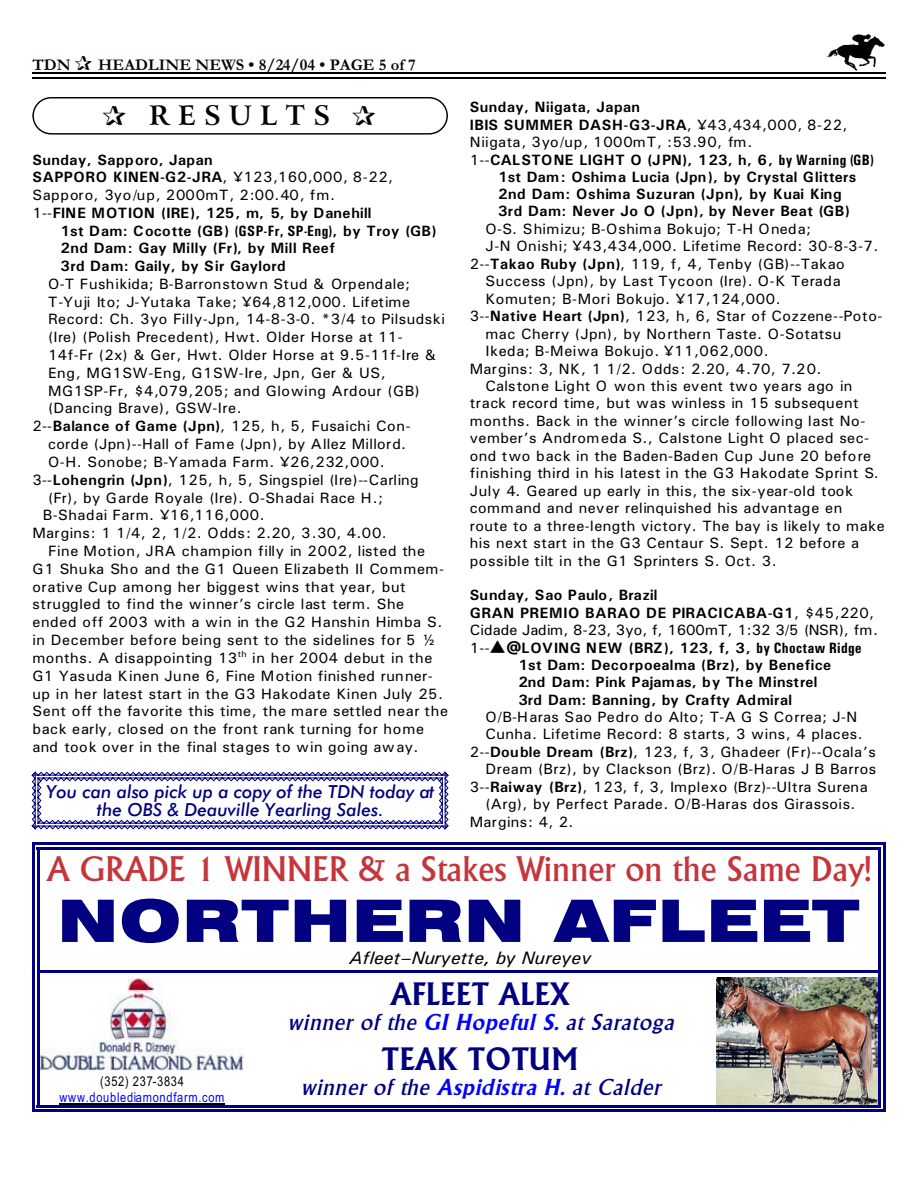
<style>
.page{position:relative;width:918px;height:1188px;background:#fff}
.page>*{position:absolute;margin:0;border:0;box-sizing:border-box;transform-origin:0 0}
.t1{font:58.5px "Swis 721 Blk Ex BT";letter-spacing:.025em;color:#000080}
.t2{font:34.5px "Alberta";letter-spacing:.005em;color:#c4363b}
.t3{font:700 31.35px "Alberta";letter-spacing:.025em;color:#000080}
.t4{font:700 27px "Arrus BT";letter-spacing:.295em;color:#000}
.t5{font:italic 22.35px "Alberta";letter-spacing:.03em;color:#000080}
.t6{font:italic 18px/18.1px "Futura Md BT";color:#000080;text-align:center}
.t7{font:italic 18px "Univers";letter-spacing:.005em;color:#000}
.t8{font:700 16.5px "Garamond";letter-spacing:.005em;color:#0f0000}
.t9{font:15px "Univers";letter-spacing:.035em;color:#000}
.t10{font:700 15px/17.9px "Univers";letter-spacing:.03em;color:#000}
.t11{font:15px "Univers";letter-spacing:.06em;color:#000}
.t12{font:700 15px "Univers";letter-spacing:.01em;color:#000}
.t13{font:15px "Univers";color:#000}
.t14{font:15px "Univers";letter-spacing:.005em;color:#000}
.t15{font:15px "Univers";letter-spacing:.01em;color:#000}
.t16{font:13.5px "Arial Narrow";letter-spacing:.055em;color:#00f}
.t17{font:13.5px "Arial Narrow";letter-spacing:.055em;color:#000}
.s1{color:#001400}
.s2{font-weight:400}
.s3{font-family:"Univers Condensed"}
.s4{font-weight:700}
.s5{font-weight:700;color:#00f}
</style>
<div class="page">
<img style="left:826px;top:34px;width:59px;height:36px">
<hr style="left:32px;top:72px;width:853px;height:1px;background:#000">
<hr style="left:32px;top:77px;width:853px;height:2px;background:#000">
<img style="left:40px;top:979px;width:204px;height:91px">
<hr style="left:60px;top:1103px;width:165px;height:1px;background:#000">
<img style="left:716px;top:978px;width:162px;height:127px">
<hr style="left:40px;top:971px;width:838px;height:2px;background:#000080">
<hr style="left:37px;top:847px;width:2px;height:261px;background:#000080">
<hr style="left:878px;top:847px;width:3px;height:261px;background:#000080">
<hr style="left:37px;top:847px;width:844px;height:2px;background:#000080">
<hr style="left:37px;top:1105px;width:844px;height:3px;background:#000080">
<hr style="left:32px;top:842px;width:3px;height:270px;background:#000080">
<hr style="left:883px;top:842px;width:2px;height:270px;background:#000080">
<hr style="left:32px;top:842px;width:853px;height:3px;background:#000080">
<hr style="left:32px;top:1110px;width:853px;height:2px;background:#000080">
<div style="left:32px;top:97px;width:416px;height:38px;border:1px solid #000;border-radius:18px"></div>
<svg style="left:31px;top:771px;width:418px;height:59px"></svg>
<p class="t8" style="left:32px;top:59px;width:40px">TDN</p>
<p class="t8" style="left:98px;top:59px;width:319px">HEADLINE NEWS • 8/24/04 • PAGE 5 of <span class="s1">7</span></p>
<h3 class="t4" style="left:149px;top:105px;width:183px">RESULTS</h3>
<p class="t10" style="left:32px;top:152px;width:362px">Sunday, Sapporo, Japan<br>SAPPORO KINEN-G2-JRA<span class="s2">, ¥123,160,000, 8-22, Sapporo, 3yo/up, 2000mT, 2:00.40, fm.<br>1--</span>FINE MOTION (IRE), 125, m, 5, by Danehill</p>
<p class="t10" style="left:61px;top:223px;width:377px">1st Dam: Cocotte (GB) <span class="s3">(GSP-Fr, SP-Eng)</span>, by Troy (GB)<br>2nd Dam: Gay Milly (Fr), by Mill Reef<br>3rd Dam: Gaily, by Sir Gaylord</p>
<p class="t9" style="left:48px;top:278px;width:364px">O-T Fushikida; B-Barronstown Stud &amp; Orpendale;</p>
<p class="t14" style="left:48px;top:296px;width:364px">T-Yuji Ito; J-Yutaka Take; ¥64,812,000. Lifetime</p>
<p class="t9" style="left:48px;top:314px;width:398px">Record: Ch. 3yo Filly-Jpn, 14-8-3-0. *3/4 to Pilsudski</p>
<p class="t9" style="left:48px;top:332px;width:356px">(Ire) (Polish Precedent), Hwt. Older Horse at 11-</p>
<p class="t9" style="left:48px;top:350px;width:390px">14f-Fr (2x) &amp; Ger, Hwt. Older Horse at 9.5-11f-Ire &amp;</p>
<p class="t9" style="left:48px;top:367px;width:339px">Eng, MG1SW-Eng, G1SW-Ire, Jpn, Ger &amp; US,</p>
<p class="t9" style="left:48px;top:385px;width:373px">MG1SP-Fr, $4,079,205; and Glowing Ardour (GB)</p>
<p class="t9" style="left:48px;top:403px;width:195px">(Dancing Brave), GSW-Ire.</p>
<p class="t9" style="left:32px;top:421px;width:380px">2--<span class="s4">Balance of Game (Jpn)</span>, 125, h, 5, Fusaichi Con-</p>
<p class="t9" style="left:48px;top:439px;width:360px">corde (Jpn)--Hall of Fame (Jpn), by Allez Millord.</p>
<p class="t9" style="left:48px;top:457px;width:338px">O-H. Sonobe; B-Yamada Farm. ¥26,232,000.</p>
<p class="t9" style="left:32px;top:474px;width:388px">3--<span class="s4">Lohengrin (Jpn)</span>, 125, h, 5, Singspiel (Ire)--Carling</p>
<p class="t9" style="left:48px;top:492px;width:336px">(Fr), by Garde Royale (Ire). O-Shadai Race H.;</p>
<p class="t9" style="left:43px;top:510px;width:223px">B-Shadai Farm. ¥16,116,000.</p>
<p class="t9" style="left:32px;top:528px;width:356px">Margins: 1 1/4, 2, 1/2. Odds: 2.20, 3.30, 4.00.</p>
<p class="t9" style="left:48px;top:546px;width:379px">Fine Motion, JRA champion filly in 2002, listed the</p>
<p class="t11" style="left:32px;top:564px;width:413px">G1 Shuka Sho and the G1 Queen Elizabeth II Commem-</p>
<p class="t9" style="left:32px;top:581px;width:375px">orative Cup among her biggest wins that year, but</p>
<p class="t9" style="left:32px;top:599px;width:373px">struggled to find the winner’s circle last term. She</p>
<p class="t9" style="left:32px;top:617px;width:412px">ended off 2003 with a win in the G2 Hanshin Himba S.</p>
<p class="t9" style="left:32px;top:635px;width:405px">in December before being sent to the sidelines for 5 ½</p>
<p class="t9" style="left:32px;top:653px;width:401px">months. A disappointing 13<sup>th</sup> in her 2004 debut in the</p>
<p class="t9" style="left:32px;top:670px;width:402px">G1 Yasuda Kinen June 6, Fine Motion finished runner-</p>
<p class="t9" style="left:32px;top:688px;width:412px">up in her latest start in the G3 Hakodate Kinen July 25.</p>
<p class="t9" style="left:32px;top:706px;width:417px">Sent off the favorite this time, the mare settled near the</p>
<p class="t11" style="left:32px;top:724px;width:393px">back early, closed on the front rank turning for home</p>
<p class="t9" style="left:32px;top:742px;width:387px">and took over in the final stages to win going away.</p>
<p class="t6" style="left:46px;top:784px;width:390px">You can also pick up a copy of the TDN today at the OBS &amp; Deauville Yearling Sales.</p>
<p class="t10" style="left:470px;top:99px;width:172px">Sunday, Niigata, Japan</p>
<p class="t10" style="left:470px;top:117px;width:379px">IBIS SUMMER DASH-G3-JRA<span class="s2">, ¥43,434,000, 8-22,</span></p>
<p class="t11" style="left:470px;top:137px;width:284px">Niigata, 3yo/up, 1000mT, :53.90, fm.</p>
<p class="t10" style="left:470px;top:152px;width:405px"><span class="s2">1--</span>CALSTONE LIGHT O (JPN), 123, h, 6, <span class="s3">by Warning (GB)</span></p>
<p class="t10" style="left:498px;top:169px;width:360px">1st Dam: Oshima Lucia (Jpn), by Crystal Glitters</p>
<p class="t10" style="left:498px;top:186px;width:345px">2nd Dam: Oshima Suzuran (Jpn), by Kuai King</p>
<p class="t10" style="left:498px;top:204px;width:353px">3rd Dam: Never Jo O (Jpn), by Never Beat (GB)</p>
<p class="t9" style="left:485px;top:223px;width:327px">O-S. Shimizu; B-Oshima Bokujo; T-H Oneda;</p>
<p class="t9" style="left:485px;top:241px;width:395px">J-N Onishi; ¥43,434,000. Lifetime Record: 30-8-3-7.</p>
<p class="t9" style="left:470px;top:258px;width:376px">2--<span class="s4">Takao Ruby (Jpn)</span>, 119, f, 4, Tenby (GB)--Takao</p>
<p class="t9" style="left:485px;top:276px;width:357px">Success (Jpn), by Last Tycoon (Ire). O-K Terada</p>
<p class="t9" style="left:485px;top:293px;width:297px">Komuten; B-Mori Bokujo. ¥17,124,000.</p>
<p class="t9" style="left:470px;top:311px;width:414px">3--<span class="s4">Native Heart (Jpn)</span>, 123, h, 6, Star of Cozzene--Poto-</p>
<p class="t9" style="left:485px;top:328px;width:357px">mac Cherry (Jpn), by Northern Taste. O-Sotatsu</p>
<p class="t9" style="left:485px;top:346px;width:285px">Ikeda; B-Meiwa Bokujo. ¥11,062,000.</p>
<p class="t9" style="left:470px;top:363px;width:353px">Margins: 3, NK, 1 1/2. Odds: 2.20, 4.70, 7.20.</p>
<p class="t15" style="left:485px;top:381px;width:368px">Calstone Light O won this event two years ago in</p>
<p class="t9" style="left:470px;top:398px;width:391px">track record time, but was winless in 15 subsequent</p>
<p class="t9" style="left:470px;top:416px;width:397px">months. Back in the winner’s circle following last No-</p>
<p class="t9" style="left:470px;top:433px;width:401px">vember’s Andromeda S., Calstone Light O placed sec-</p>
<p class="t9" style="left:470px;top:450px;width:403px">ond two back in the Baden-Baden Cup June 20 before</p>
<p class="t9" style="left:470px;top:468px;width:411px">finishing third in his latest in the G3 Hakodate Sprint S.</p>
<p class="t9" style="left:470px;top:485px;width:385px">July 4. Geared up early in this, the six-year-old took</p>
<p class="t9" style="left:470px;top:503px;width:374px">command and never relinquished his advantage en</p>
<p class="t9" style="left:470px;top:520px;width:416px">route to a three-length victory. The bay is likely to make</p>
<p class="t9" style="left:470px;top:538px;width:391px">his next start in the G3 Centaur S. Sept. 12 before a</p>
<p class="t9" style="left:470px;top:555px;width:309px">possible tilt in the G1 Sprinters S. Oct. 3.</p>
<p class="t12" style="left:470px;top:590px;width:189px">Sunday, Sao Paulo, Brazil</p>
<p class="t10" style="left:470px;top:605px;width:406px">GRAN PREMIO BARAO DE PIRACICABA-G1<span class="s2">, $45,220,</span></p>
<p class="t13" style="left:470px;top:625px;width:410px">Cidade Jadim, 8-23, 3yo, f, 1600mT, 1:32 3/5 (NSR), fm.</p>
<p class="t10" style="left:470px;top:640px;width:393px"><span class="s2">1--</span>▲@LOVING NEW (BRZ), 123, f, 3, <span class="s3">by Choctaw Ridge</span></p>
<p class="t10" style="left:518px;top:657px;width:314px">1st Dam: Decorpoealma (Brz), by Benefice</p>
<p class="t12" style="left:518px;top:677px;width:300px">2nd Dam: Pink Pajamas, by The Minstrel</p>
<p class="t12" style="left:518px;top:694px;width:275px">3rd Dam: Banning, by Crafty Admiral</p>
<p class="t9" style="left:485px;top:712px;width:373px">O/B-Haras Sao Pedro do Alto; T-A G S Correa; J-N</p>
<p class="t9" style="left:485px;top:729px;width:379px">Cunha. Lifetime Record: 8 starts, 3 wins, 4 places.</p>
<p class="t9" style="left:470px;top:747px;width:408px">2--<span class="s4">Double Dream (Brz)</span>, 123, f, 3, Ghadeer (Fr)--Ocala’s</p>
<p class="t9" style="left:485px;top:764px;width:392px">Dream (Brz), by Clackson (Brz). O/B-Haras J B Barros</p>
<p class="t9" style="left:470px;top:781px;width:399px">3--<span class="s4">Raiway (Brz)</span>, 123, f, 3, Implexo (Brz)--Ultra Surena</p>
<p class="t9" style="left:485px;top:799px;width:372px">(Arg), by Perfect Parade. O/B-Haras dos Girassois.</p>
<p class="t9" style="left:470px;top:816px;width:105px">Margins: 4, 2.</p>
<h2 class="t2" style="left:47px;top:850px;width:826px">A GRADE 1 WINNER &amp; a Stakes Winner on the Same Day!</h2>
<h1 class="t1" style="left:58px;top:897px;width:803px">NORTHERN AFLEET</h1>
<p class="t7" style="left:350px;top:952px;width:243px">Afleet–Nuryette, by Nureyev</p>
<h3 class="t3" style="left:390px;top:976px;width:181px">AFLEET ALEX</h3>
<h3 class="t5" style="left:288px;top:1009px;width:388px">winner of the <span class="s5">GI Hopeful S.</span> at Saratoga</h3>
<h3 class="t3" style="left:382px;top:1041px;width:197px">TEAK TOTUM</h3>
<h3 class="t5" style="left:301px;top:1074px;width:361px">winner of the <span class="s5">Aspidistra H.</span> at Calder</h3>
<p class="t17" style="left:100px;top:1076px;width:85px">(352) 237-3834</p>
<p class="t16" style="left:60px;top:1092px;width:166px">www.doublediamondfarm.com</p>
</div>
